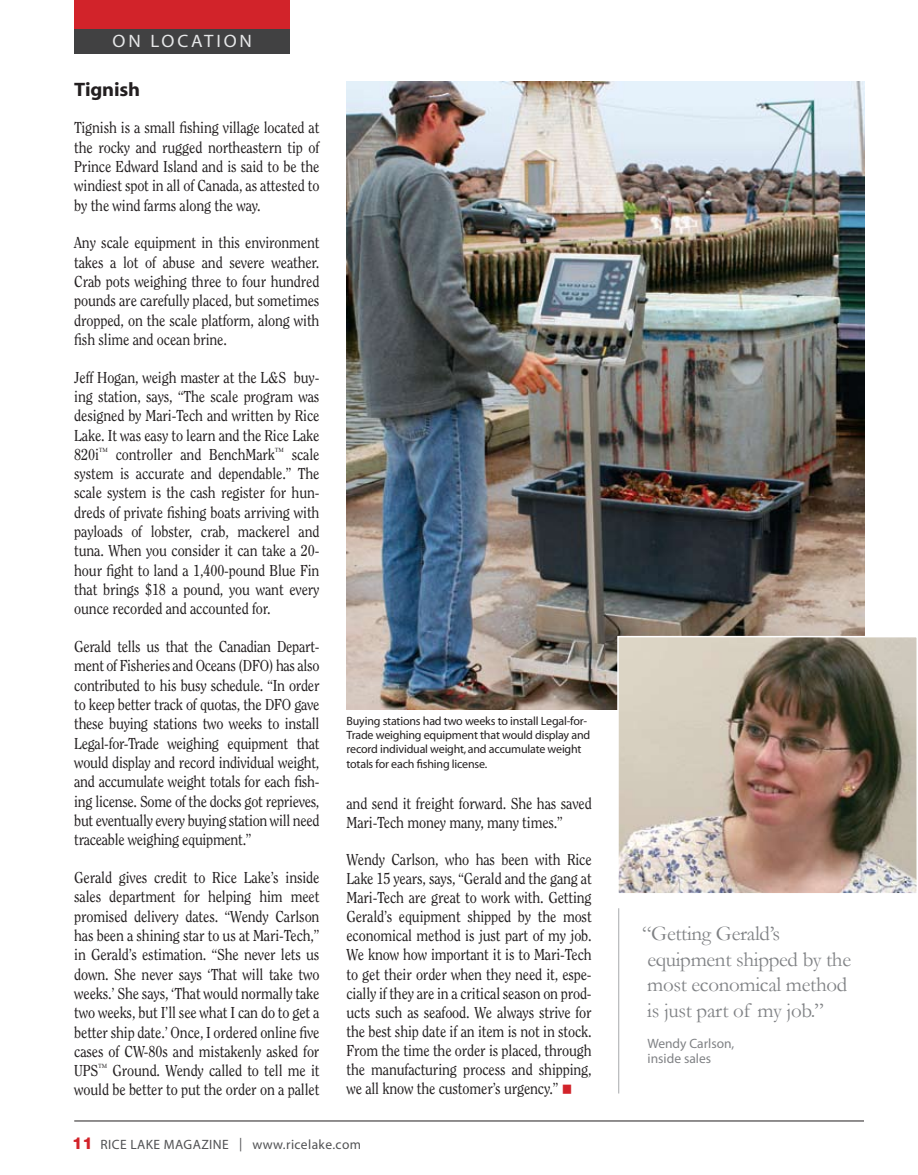
<style>
.page{position:relative;width:918px;height:1175px;background:#fff}
.page>*{position:absolute;margin:0;border:0;box-sizing:border-box;transform-origin:0 0}
.t1{font:21px/25.5px "Garamond";letter-spacing:-.015em;color:#808285}
.t2{font:700 19.5px "Myriad";letter-spacing:-.01em;color:#231f20;scale:1.05 1}
.t3{font:18px "Myriad";color:#e6e7e8;scale:1.05 1}
.t4{font:15.75px/19.4px "Clearface Std";letter-spacing:-.01em;color:#231f20;text-align:justify;scale:.9 1}
.t5{font:13.5px "Myriad";letter-spacing:.03em;color:#515254}
.t6{font:13.5px/15px "Myriad";color:#808285}
.t7{font:12px/14.2px "Myriad";letter-spacing:-.015em;color:#231f20}
.s1{color:#d2232a}
.s2{font-family:"Helvetica Neue LT Std";font-weight:800;font-size:16.5px;color:#d2232a}
</style>
<div class="page">
<img style="left:347px;top:81px;width:517px;height:628px">
<img style="left:620px;top:639px;width:295px;height:252px">
<div style="left:617px;top:636px;width:301px;height:258px;border:2px solid #fff"></div>
<hr style="left:618px;top:908px;width:1px;height:185px;background:#a7a9ac">
<div style="left:74px;top:0;width:216px;height:29px;background:#d2232a"></div>
<div style="left:74px;top:29px;width:216px;height:25px;background:#414142"></div>
<hr style="left:74px;top:1120px;width:790px;height:1px;background:#231f20">
<p class="t3" style="left:113px;top:32px;width:49px">o n locat</p>
<p class="t3" style="left:216px;top:32px;width:35px">ion</p>
<p class="t2" style="left:74px;top:79px;width:64px">Tignish</p>
<p class="t4" style="left:74px;top:118px;width:274px">Tignish is a small fishing village located at the rocky and rugged northeastern tip of Prince Edward Island and is said to be the windiest spot in all of Canada, as attested to by the wind farms along the way.</p>
<p class="t4" style="left:74px;top:233px;width:274px">Any scale equipment in this environment takes a lot of abuse and severe weather.<br>Crab pots weighing three to four hundred pounds are carefully placed, but sometimes dropped, on the scale platform, along with fish slime and ocean brine.</p>
<p class="t4" style="left:74px;top:367px;width:274px">Jeff Hogan, weigh master at the L&amp;S buy&shy;ing station, says, “The scale program was designed by Mari-Tech and written by Rice Lake. It was easy to learn and the Rice Lake 820i<sup>™</sup> controller and BenchMark<sup>™</sup> scale system is accurate and dependable.” The scale system is the cash register for hun&shy;dreds of private fishing boats arriving with payloads of lobster, crab, mackerel and tuna. When you consider it can take a 20- hour fight to land a 1,400-pound Blue Fin that brings $18 a pound, you want every ounce recorded and accounted for.</p>
<p class="t4" style="left:74px;top:637px;width:274px">Gerald tells us that the Canadian Depart&shy;ment of Fisheries and Oceans (DFO) has also contributed to his busy schedule. “In order to keep better track of quotas, the DFO gave these buying stations two weeks to install Legal-for-Trade weighing equipment that would display and record individual weight, and accumulate weight totals for each fish&shy;ing license. Some of the docks got reprieves, but eventually every buying station will need traceable weighing equipment.”</p>
<p class="t4" style="left:74px;top:867px;width:274px">Gerald gives credit to Rice Lake’s inside sales department for helping him meet promised delivery dates. “Wendy Carlson has been a shining star to us at Mari-Tech,” in Gerald’s estimation. “She never lets us down. She never says ‘That will take two weeks.’ She says, ‘That would normally take two weeks, but I’ll see what I can do to get a better ship date.’ Once, I ordered online five cases of CW-80s and mistakenly asked for UPS<sup>™</sup> Ground. Wendy called to tell me it would be better to put the order on a pallet</p>
<p class="t7" style="left:346px;top:714px;width:245px">Buying stations had two weeks to install Legal-for-Trade weighing equipment that would display and record individual weight, and accumulate weight totals for each fishing license.</p>
<p class="t4" style="left:346px;top:793px;width:274px">and send it freight forward. She has saved<br>Mari-Tech money many, many times.”</p>
<p class="t4" style="left:346px;top:850px;width:274px">Wendy Carlson, who has been with Rice Lake 15 years, says, “Gerald and the gang at Mari-Tech are great to work with. Getting Gerald’s equipment shipped by the most economical method is just part of my job.<br>We know how important it is to Mari-Tech to get their order when they need it, espe&shy;cially if they are in a critical season on prod&shy;ucts such as seafood. We always strive for the best ship date if an item is not in stock.<br>From the time the order is placed, through the manufacturing process and shipping, we all know the customer’s urgency.” <span class="s1">■</span></p>
<p class="t5" style="left:72px;top:1137px;width:138px"><span class="s2">11</span> RICE LAKE MAGAZINE</p>
<p class="t5" style="left:239px;top:1137px;width:124px">| www.ricelake.com</p>
<h1 class="t1" style="left:642px;top:920px;width:211px">“Getting Gerald’s equipment shipped by the most economical method is just part of my job.”</h1>
<p class="t6" style="left:647px;top:1036px;width:88px">Wendy Carlson, inside sales</p>
</div>
